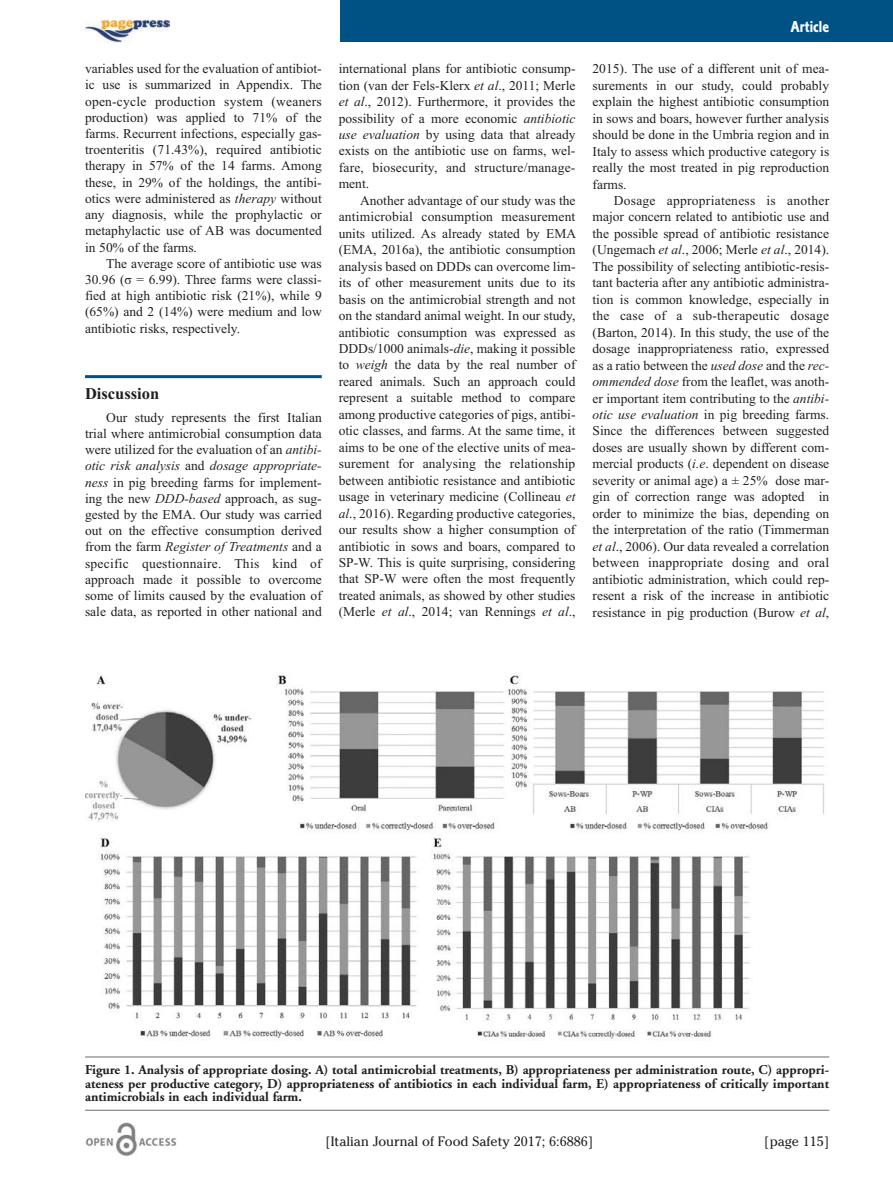
<style>
.page{position:relative;width:893px;height:1191px;background:#fff}
.page>*{position:absolute;margin:0;border:0;box-sizing:border-box;transform-origin:0 0}
.t1{font:700 16.5px "Times New Roman";color:#231f20}
.t2{font:16.5px "Corinthian Bold Condensed Plain";color:#fff}
.t3{font:13.5px/16.5px "Times New Roman";color:#231f20;text-align:justify}
.t4{font:700 13.5px/13.5px "Adobe Garamond";color:#231f20;text-align:justify}
.t5{font:13.5px "Cheltenham";color:#231f20}
.s1{font-style:italic}
</style>
<div class="page">
<hr style="left:85px;top:375px;width:237px;height:3px;background:#005285">
<div style="left:340px;top:0;width:553px;height:42px;background:#005285"></div>
<img style="left:86px;top:1123px;width:91px;height:33px">
<img style="left:85px;top:19px;width:85px;height:24px">
<hr style="left:85px;top:1056px;width:744px;height:1px;background:#6c6d70">
<hr style="left:85px;top:1109px;width:744px;height:1px;background:#6c6d70">
<img style="left:85px;top:672px;width:740px;height:368px">
<p class="t3" style="left:85px;top:60px;width:238px">variables used for the evaluation of antibiot&shy;ic use is summarized in Appendix. The open-cycle production system (weaners production) was applied to 71% of the farms. Recurrent infections, especially gas&shy;troenteritis (71.43%), required antibiotic therapy in 57% of the 14 farms. Among these, in 29% of the holdings, the antibi&shy;otics were administered as <span class="s1">therapy</span> without any diagnosis, while the prophylactic or metaphylactic use of AB was documented in 50% of the farms.</p>
<p class="t3" style="left:85px;top:255px;width:238px;text-indent:21px">The average score of antibiotic use was 30.96 (σ = 6.99). Three farms were classi&shy;fied at high antibiotic risk (21%), while 9 (65%) and 2 (14%) were medium and low antibiotic risks, respectively.</p>
<p class="t1" style="left:85px;top:384px;width:76px">Discussion</p>
<p class="t3" style="left:85px;top:409px;width:238px;text-indent:21px">Our study represents the first Italian trial where antimicrobial consumption data were utilized for the evaluation of an <span class="s1">antibi&shy;otic risk analysis</span> and <span class="s1">dosage appropriate&shy;ness</span> in pig breeding farms for implement&shy;ing the new <span class="s1">DDD-based</span> approach, as sug&shy;gested by the EMA. Our study was carried out on the effective consumption derived from the farm <span class="s1">Register of Treatments</span> and a specific questionnaire. This kind of approach made it possible to overcome some of limits caused by the evaluation of sale data, as reported in other national and</p>
<p class="t3" style="left:339px;top:60px;width:238px">international plans for antibiotic consump&shy;tion (van der Fels-Klerx <span class="s1">et al</span>., 2011; Merle <span class="s1">et al</span>., 2012). Furthermore, it provides the possibility of a more economic <span class="s1">antibiotic use evaluation</span> by using data that already exists on the antibiotic use on farms, wel&shy;fare, biosecurity, and structure/manage&shy;ment.</p>
<p class="t3" style="left:339px;top:192px;width:239px;text-indent:21px">Another advantage of our study was the antimicrobial consumption measurement units utilized. As already stated by EMA (EMA, 2016a), the antibiotic consumption analysis based on DDDs can overcome lim&shy;its of other measurement units due to its basis on the antimicrobial strength and not on the standard animal weight. In our study, antibiotic consumption was expressed as DDDs/1000 animals-<span class="s1">die</span>, making it possible to <span class="s1">weigh</span> the data by the real number of reared animals. Such an approach could represent a suitable method to compare among productive categories of pigs, antibi&shy;otic classes, and farms. At the same time, it aims to be one of the elective units of mea&shy;surement for analysing the relationship between antibiotic resistance and antibiotic usage in veterinary medicine (Collineau <span class="s1">et al</span>., 2016). Regarding productive categories, our results show a higher consumption of antibiotic in sows and boars, compared to SP-W. This is quite surprising, considering that SP-W were often the most frequently treated animals, as showed by other studies (Merle <span class="s1">et al</span>., 2014; van Rennings <span class="s1">et al</span>.,</p>
<p class="t2" style="left:790px;top:21px;width:40px">Article</p>
<p class="t3" style="left:592px;top:60px;width:238px">2015). The use of a different unit of mea&shy;surements in our study, could probably explain the highest antibiotic consumption in sows and boars, however further analysis should be done in the Umbria region and in Italy to assess which productive category is really the most treated in pig reproduction farms.</p>
<p class="t3" style="left:592px;top:192px;width:238px;text-indent:21px">Dosage appropriateness is another major concern related to antibiotic use and the possible spread of antibiotic resistance (Ungemach <span class="s1">et al</span>., 2006; Merle <span class="s1">et al</span>., 2014).<br>The possibility of selecting antibiotic-resis&shy;tant bacteria after any antibiotic administra&shy;tion is common knowledge, especially in the case of a sub-therapeutic dosage (Barton, 2014). In this study, the use of the dosage inappropriateness ratio, expressed as a ratio between the <span class="s1">used dose</span> and the <span class="s1">rec&shy;ommended dose</span> from the leaflet, was anoth&shy;er important item contributing to the <span class="s1">antibi&shy;otic use evaluation</span> in pig breeding farms.<br>Since the differences between suggested doses are usually shown by different com&shy;mercial products (<span class="s1">i.e</span>. dependent on disease severity or animal age) a ± 25% dose mar&shy;gin of correction range was adopted in order to minimize the bias, depending on the interpretation of the ratio (Timmerman <span class="s1">et al</span>., 2006). Our data revealed a correlation between inappropriate dosing and oral antibiotic administration, which could rep&shy;resent a risk of the increase in antibiotic resistance in pig production (Burow <span class="s1">et al</span>,</p>
<p class="t4" style="left:85px;top:1064px;width:746px">Figure 1. Analysis of appropriate dosing. A) total antimicrobial treatments, B) appropriateness per administration route, C) appropri&shy;ateness per productive category, D) appropriateness of antibiotics in each individual farm, E) appropriateness of critically important antimicrobials in each individual farm.</p>
<p class="t5" style="left:325px;top:1133px;width:269px">[Italian Journal of Food Safety 2017; 6:6886]</p>
<p class="t5" style="left:764px;top:1133px;width:66px">[page 115]</p>
</div>
